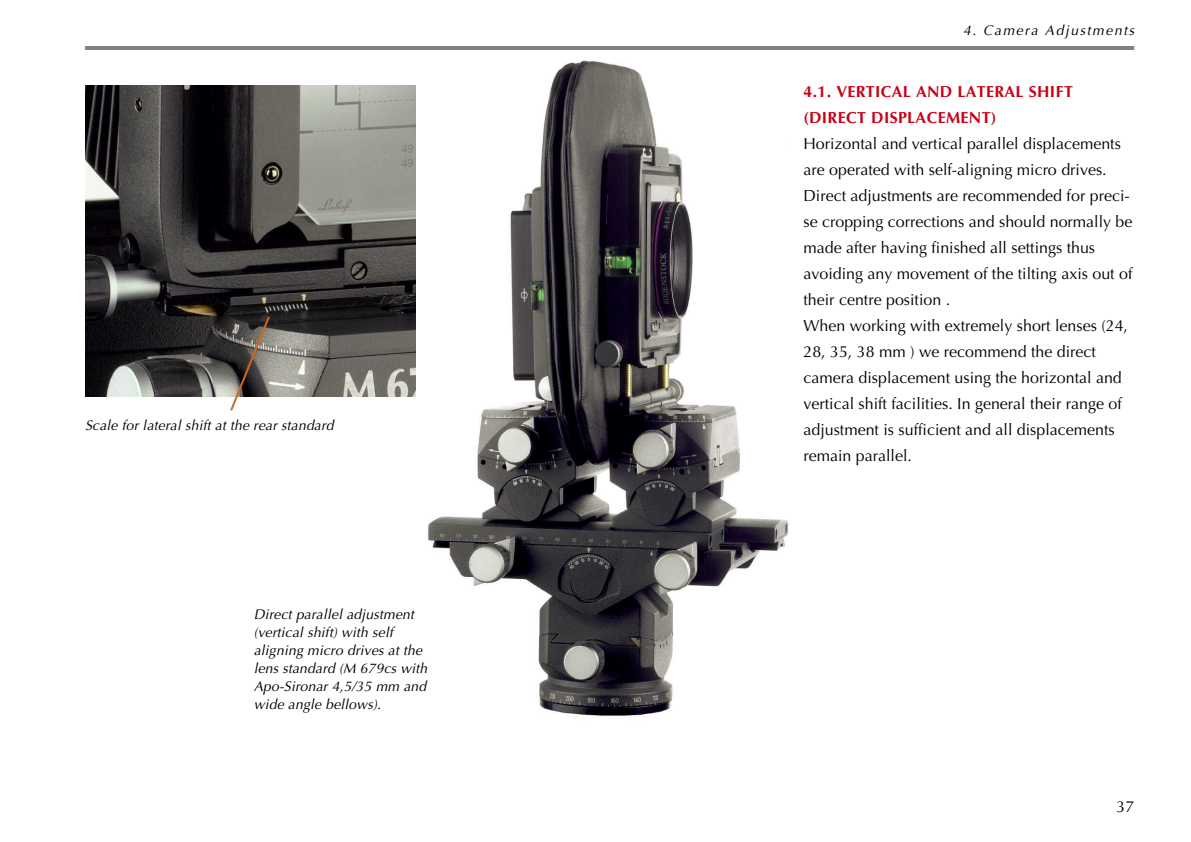
<style>
.page{position:relative;width:1191px;height:842px;background:#fff}
.page>*{position:absolute;margin:0;border:0;box-sizing:border-box;transform-origin:0 0}
.t1{font:16px/26px "Optima CELT";color:#000}
.t2{font:700 16px/26px "Optima CELT";letter-spacing:.02em;color:#ca0017}
.t3{font:italic 14px/18px "Optima CELT";letter-spacing:.01em;color:#000}
.t4{font:italic 14px "Optima CELT";letter-spacing:.11em;color:#000}
</style>
<div class="page">
<hr style="left:85px;top:46px;width:1049px;height:4px;background:#808080">
<img style="left:428px;top:60px;width:360px;height:656px">
<div style="left:254px;top:609px;width:183px;height:203px;background:#fff"></div>
<img style="left:85px;top:85px;width:331px;height:312px">
<svg style="left:228px;top:314px;width:43px;height:97px"></svg>
<p class="t3" style="left:85px;top:418px;width:250px">Scale for lateral shift at the rear standard</p>
<p class="t3" style="left:254px;top:607px;width:175px">Direct parallel adjustment (vertical shift) with self aligning micro drives at the lens standard (M 679cs with<br>Apo-Sironar 4,5/35 mm and wide angle bellows).</p>
<p class="t4" style="left:963px;top:24px;width:173px">4. Camera Adjustments</p>
<p class="t2" style="left:803px;top:80px;width:271px">4.1. VERTICAL AND LATERAL SHIFT (DIRECT DISPLACEMENT)</p>
<p class="t1" style="left:803px;top:132px;width:330px">Horizontal and vertical parallel displacements are operated with self-aligning micro drives.<br>Direct adjustments are recommended for preci&shy;se cropping corrections and should normally be made after having finished all settings thus avoiding any movement of the tilting axis out of their centre position .<br>When working with extremely short lenses (24, 28, 35, 38 mm ) we recommend the direct camera displacement using the horizontal and vertical shift facilities. In general their range of adjustment is sufficient and all displacements remain parallel.</p>
<p class="t1" style="left:1116px;top:795px;width:19px">37</p>
</div>
